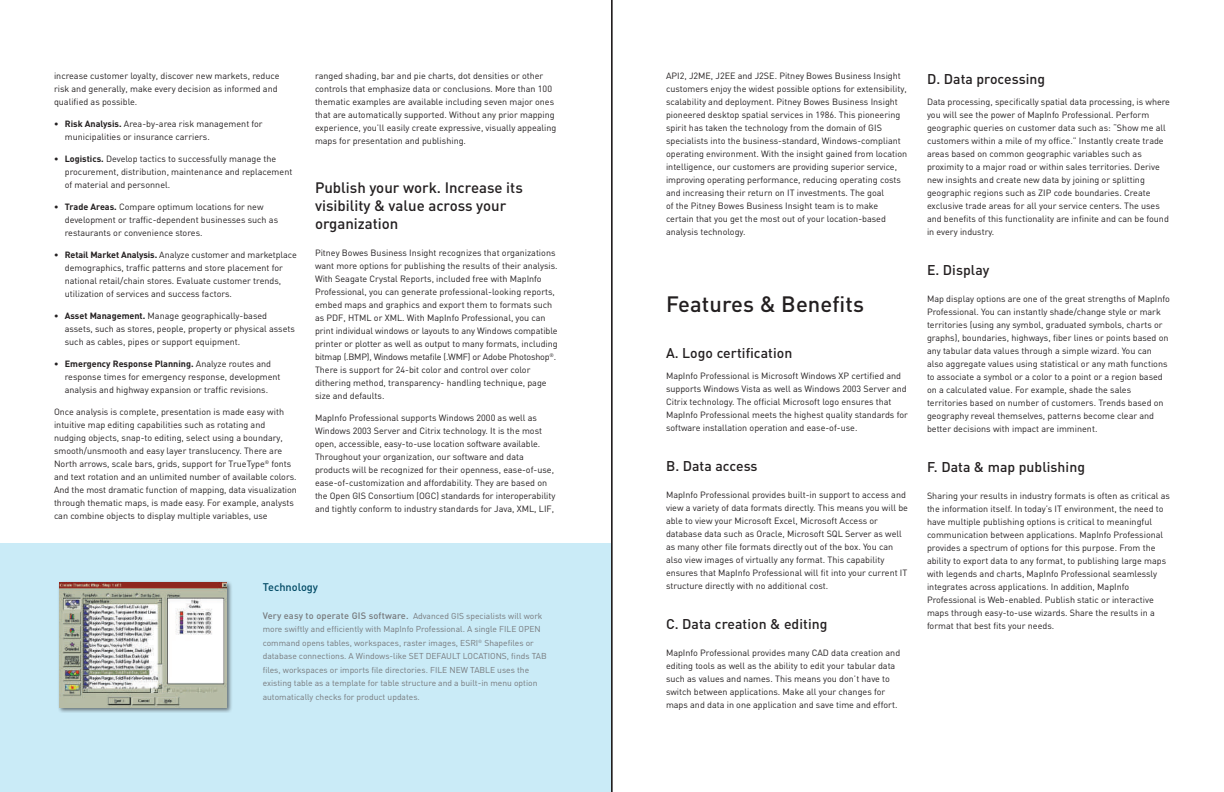
<style>
.page{position:relative;width:1224px;height:792px;background:#fff}
.page>*{position:absolute;margin:0;border:0;box-sizing:border-box;transform-origin:0 0}
.t1{font:500 22px "DIN";letter-spacing:.005em;color:#231f20}
.t2{font:500 15px/18px "DIN";color:#231f20}
.t3{font:500 14px "DIN";letter-spacing:.005em;color:#231f20}
.t4{font:500 11px "DIN";color:#004964}
.t5{font:9px/13px "DIN";color:#231f20}
.t6{font:8.5px/13.5px "DIN";color:#76787b}
.s1{font-weight:700}
.s2{font-weight:500;font-size:9.2px}
</style>
<div class="page">
<div style="left:0;top:543px;width:612px;height:249px;background:#caebf7"></div>
<div style="left:57px;top:580px;width:176px;height:133px;background:#231f20;opacity:.6"></div>
<img style="left:60px;top:582px;width:167px;height:125px">
<hr style="left:612px;top:0;width:1px;height:792px;background:#231f20">
<p class="t5" style="left:54px;top:69px;width:227px">increase customer loyalty, discover new markets, reduce risk and generally, make every decision as informed and qualified as possible.</p>
<p class="t5" style="left:65px;top:117px;width:199px;text-indent:-11px"><span class="s1">• Risk Analysis.</span> Area-by-area risk management for municipalities or insurance carriers.</p>
<p class="t5" style="left:65px;top:152px;width:229px;text-indent:-11px"><span class="s1">• Logistics.</span> Develop tactics to successfully manage the procurement, distribution, maintenance and replacement of material and personnel.</p>
<p class="t5" style="left:65px;top:200px;width:215px;text-indent:-11px"><span class="s1">• Trade Areas.</span> Compare optimum locations for new development or traffic-dependent businesses such as restaurants or convenience stores.</p>
<p class="t5" style="left:65px;top:248px;width:234px;text-indent:-11px"><span class="s1">• Retail Market Analysis.</span> Analyze customer and marketplace demographics, traffic patterns and store placement for national retail/chain stores. Evaluate customer trends, utilization of services and success factors.</p>
<p class="t5" style="left:65px;top:309px;width:232px;text-indent:-11px"><span class="s1">• Asset Management.</span> Manage geographically-based assets, such as stores, people, property or physical assets such as cables, pipes or support equipment.</p>
<p class="t5" style="left:65px;top:357px;width:217px;text-indent:-11px"><span class="s1">• Emergency Response Planning.</span> Analyze routes and response times for emergency response, development analysis and highway expansion or traffic revisions.</p>
<p class="t5" style="left:54px;top:405px;width:244px">Once analysis is complete, presentation is made easy with intuitive map editing capabilities such as rotating and nudging objects, snap-to editing, select using a boundary, smooth/unsmooth and easy layer translucency. There are North arrows, scale bars, grids, support for TrueType<sup>®</sup> fonts and text rotation and an unlimited number of available colors.<br>And the most dramatic function of mapping, data visualization through thematic maps, is made easy. For example, analysts can combine objects to display multiple variables, use</p>
<p class="t5" style="left:315px;top:69px;width:243px">ranged shading, bar and pie charts, dot densities or other controls that emphasize data or conclusions. More than 100 thematic examples are available including seven major ones that are automatically supported. Without any prior mapping experience, you’ll easily create expressive, visually appealing maps for presentation and publishing.</p>
<h2 class="t2" style="left:315px;top:178px;width:209px">Publish your work. Increase its visibility &amp; value across your organization</h2>
<p class="t5" style="left:315px;top:246px;width:244px">Pitney Bowes Business Insight recognizes that organizations want more options for publishing the results of their analysis.<br>With Seagate Crystal Reports, included free with MapInfo Professional, you can generate professional-looking reports, embed maps and graphics and export them to formats such as PDF, HTML or XML. With MapInfo Professional, you can print individual windows or layouts to any Windows compatible printer or plotter as well as output to many formats, including bitmap (.BMP), Windows metafile (.WMF) or Adobe Photoshop<sup>®</sup>.<br>There is support for 24-bit color and control over color dithering method, transparency- handling technique, page size and defaults.</p>
<p class="t5" style="left:315px;top:411px;width:242px">MapInfo Professional supports Windows 2000 as well as Windows 2003 Server and Citrix technology. It is the most open, accessible, easy-to-use location software available.<br>Throughout your organization, our software and data products will be recognized for their openness, ease-of-use, ease-of-customization and affordability. They are based on the Open GIS Consortium (OGC) standards for interoperability and tightly conform to industry standards for Java, XML, LIF,</p>
<p class="t4" style="left:263px;top:580px;width:57px">Technology</p>
<p class="t6" style="left:263px;top:609px;width:286px"><span class="s2">Very easy to operate GIS software.</span> Advanced GIS specialists will work more swiftly and efficiently with MapInfo Professional. A single FILE OPEN command opens tables, workspaces, raster images, ESRI<sup>®</sup> Shapefiles or database connections. A Windows-like SET DEFAULT LOCATIONS, finds TAB files, workspaces or imports file directories. FILE NEW TABLE uses the existing table as a template for table structure and a built-in menu option automatically checks for product updates.</p>
<p class="t5" style="left:666px;top:69px;width:243px">API2, J2ME, J2EE and J2SE. Pitney Bowes Business Insight customers enjoy the widest possible options for extensibility, scalability and deployment. Pitney Bowes Business Insight pioneered desktop spatial services in 1986. This pioneering spirit has taken the technology from the domain of GIS specialists into the business-standard, Windows-compliant operating environment. With the insight gained from location intelligence, our customers are providing superior service, improving operating performance, reducing operating costs and increasing their return on IT investments. The goal<br>of the Pitney Bowes Business Insight team is to make certain that you get the most out of your location-based analysis technology.</p>
<h1 class="t1" style="left:666px;top:290px;width:200px">Features &amp; Benefits</h1>
<h3 class="t3" style="left:666px;top:344px;width:128px">A. Logo certification</h3>
<p class="t5" style="left:666px;top:369px;width:243px">MapInfo Professional is Microsoft Windows XP certified and supports Windows Vista as well as Windows 2003 Server and Citrix technology. The official Microsoft logo ensures that MapInfo Professional meets the highest quality standards for software installation operation and ease-of-use.</p>
<h3 class="t3" style="left:666px;top:457px;width:93px">B. Data access</h3>
<p class="t5" style="left:666px;top:488px;width:244px">MapInfo Professional provides built-in support to access and view a variety of data formats directly. This means you will be able to view your Microsoft Excel, Microsoft Access or database data such as Oracle, Microsoft SQL Server as well as many other file formats directly out of the box. You can also view images of virtually any format. This capability ensures that MapInfo Professional will fit into your current IT structure directly with no additional cost.</p>
<h3 class="t3" style="left:666px;top:615px;width:163px">C. Data creation &amp; editing</h3>
<p class="t5" style="left:666px;top:646px;width:236px">MapInfo Professional provides many CAD data creation and editing tools as well as the ability to edit your tabular data such as values and names. This means you don’t have to switch between applications. Make all your changes for maps and data in one application and save time and effort.</p>
<h3 class="t3" style="left:927px;top:70px;width:120px">D. Data processing</h3>
<p class="t5" style="left:927px;top:95px;width:245px">Data processing, specifically spatial data processing, is where you will see the power of MapInfo Professional. Perform geographic queries on customer data such as: “Show me all customers within a mile of my office.” Instantly create trade areas based on common geographic variables such as proximity to a major road or within sales territories. Derive new insights and create new data by joining or splitting geographic regions such as ZIP code boundaries. Create exclusive trade areas for all your service centers. The uses and benefits of this functionality are infinite and can be found in every industry.</p>
<h3 class="t3" style="left:927px;top:261px;width:64px">E. Display</h3>
<p class="t5" style="left:927px;top:292px;width:244px">Map display options are one of the great strengths of MapInfo Professional. You can instantly shade/change style or mark territories (using any symbol, graduated symbols, charts or graphs), boundaries, highways, fiber lines or points based on any tabular data values through a simple wizard. You can also aggregate values using statistical or any math functions to associate a symbol or a color to a point or a region based on a calculated value. For example, shade the sales territories based on number of customers. Trends based on geography reveal themselves, patterns become clear and better decisions with impact are imminent.</p>
<h3 class="t3" style="left:927px;top:458px;width:160px">F. Data &amp; map publishing</h3>
<p class="t5" style="left:927px;top:489px;width:244px">Sharing your results in industry formats is often as critical as the information itself. In today’s IT environment, the need to have multiple publishing options is critical to meaningful communication between applications. MapInfo Professional provides a spectrum of options for this purpose. From the ability to export data to any format, to publishing large maps with legends and charts, MapInfo Professional seamlessly integrates across applications. In addition, MapInfo Professional is Web-enabled. Publish static or interactive maps through easy-to-use wizards. Share the results in a format that best fits your needs.</p>
</div>
